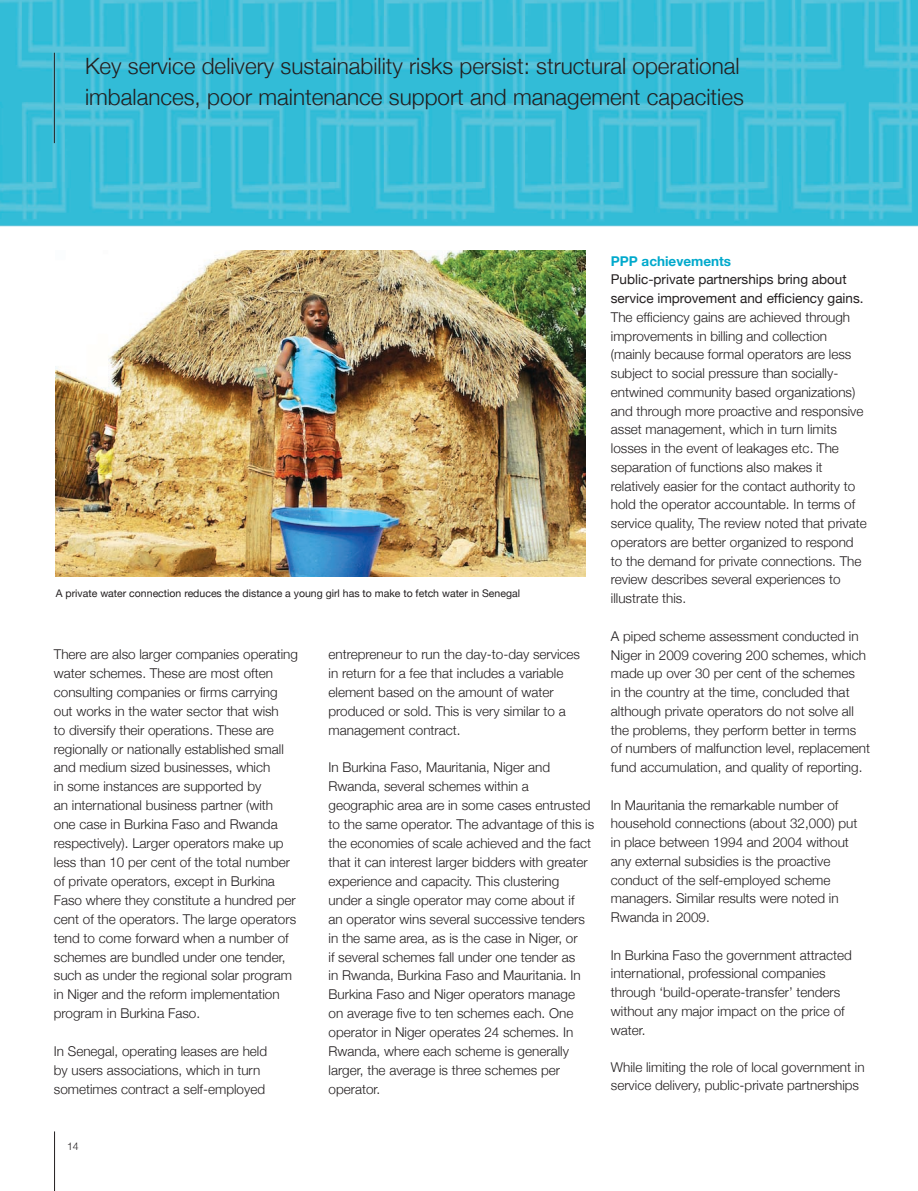
<style>
.page{position:relative;width:918px;height:1191px;background:#fff}
.page>*{position:absolute;margin:0;border:0;box-sizing:border-box;transform-origin:0 0}
.t1{font:300 22.5px/30px "Helvetica Neue";color:#231f20}
.t2{font:300 13.5px/18.9px "Helvetica Neue";color:#231f20}
.t3{font:13.5px/18.8px "Helvetica Neue";color:#231f20}
.t4{font:700 13.5px "Helvetica Neue";color:#00a9cc}
.t5{font:10.5px "Helvetica Neue";color:#231f20}
.t6{font:300 10.5px "Helvetica Neue";color:#231f20}
</style>
<div class="page">
<hr style="left:54px;top:1131px;width:1px;height:60px;background:#231f20">
<img style="left:0;top:0;width:918px;height:226px">
<img style="left:55px;top:251px;width:530px;height:325px">
<hr style="left:54px;top:53px;width:1px;height:90px;background:#231f20">
<h1 class="t1" style="left:85px;top:51px;width:660px">Key service delivery sustainability risks persist: structural operational imbalances, poor maintenance support and management capacities</h1>
<p class="t5" style="left:56px;top:587px;width:466px">A private water connection reduces the distance a young girl has to make to fetch water in Senegal</p>
<p class="t2" style="left:54px;top:644px;width:246px">There are also larger companies operating water schemes. These are most often consulting companies or firms carrying out works in the water sector that wish<br>to diversify their operations. These are regionally or nationally established small and medium sized businesses, which<br>in some instances are supported by<br>an international business partner (with one case in Burkina Faso and Rwanda respectively). Larger operators make up less than 10 per cent of the total number of private operators, except in Burkina Faso where they constitute a hundred per cent of the operators. The large operators tend to come forward when a number of schemes are bundled under one tender, such as under the regional solar program in Niger and the reform implementation program in Burkina Faso.</p>
<p class="t2" style="left:54px;top:1041px;width:215px">In Senegal, operating leases are held by users associations, which in turn sometimes contract a self-employed</p>
<p class="t2" style="left:329px;top:644px;width:253px">entrepreneur to run the day-to-day services in return for a fee that includes a variable element based on the amount of water produced or sold. This is very similar to a management contract.</p>
<p class="t2" style="left:329px;top:758px;width:267px">In Burkina Faso, Mauritania, Niger and Rwanda, several schemes within a geographic area are in some cases entrusted to the same operator. The advantage of this is the economies of scale achieved and the fact that it can interest larger bidders with greater experience and capacity. This clustering under a single operator may come about if<br>an operator wins several successive tenders in the same area, as is the case in Niger, or<br>if several schemes fall under one tender as<br>in Rwanda, Burkina Faso and Mauritania. In Burkina Faso and Niger operators manage<br>on average five to ten schemes each. One operator in Niger operates 24 schemes. In Rwanda, where each scheme is generally larger, the average is three schemes per operator.</p>
<p class="t4" style="left:611px;top:252px;width:122px">PPP achievements</p>
<p class="t3" style="left:611px;top:270px;width:254px">Public-private partnerships bring about service improvement and efficiency gains.</p>
<p class="t2" style="left:611px;top:307px;width:257px">The efficiency gains are achieved through improvements in billing and collection (mainly because formal operators are less subject to social pressure than socially&shy;entwined community based organizations) and through more proactive and responsive asset management, which in turn limits losses in the event of leakages etc. The separation of functions also makes it relatively easier for the contact authority to hold the operator accountable. In terms of service quality, The review noted that private operators are better organized to respond to the demand for private connections. The review describes several experiences to illustrate this.</p>
<p class="t2" style="left:611px;top:626px;width:261px">A piped scheme assessment conducted in Niger in 2009 covering 200 schemes, which made up over 30 per cent of the schemes<br>in the country at the time, concluded that although private operators do not solve all the problems, they perform better in terms of numbers of malfunction level, replacement fund accumulation, and quality of reporting.</p>
<p class="t2" style="left:611px;top:795px;width:248px">In Mauritania the remarkable number of household connections (about 32,000) put in place between 1994 and 2004 without any external subsidies is the proactive conduct of the self-employed scheme managers. Similar results were noted in Rwanda in 2009.</p>
<p class="t2" style="left:611px;top:945px;width:243px">In Burkina Faso the government attracted international, professional companies through ‘build-operate-transfer’ tenders without any major impact on the price of water.</p>
<p class="t2" style="left:611px;top:1057px;width:255px;line-height:18.5px">While limiting the role of local government in service delivery, public-private partnerships</p>
<p class="t6" style="left:67px;top:1139px;width:7px">14</p>
</div>
